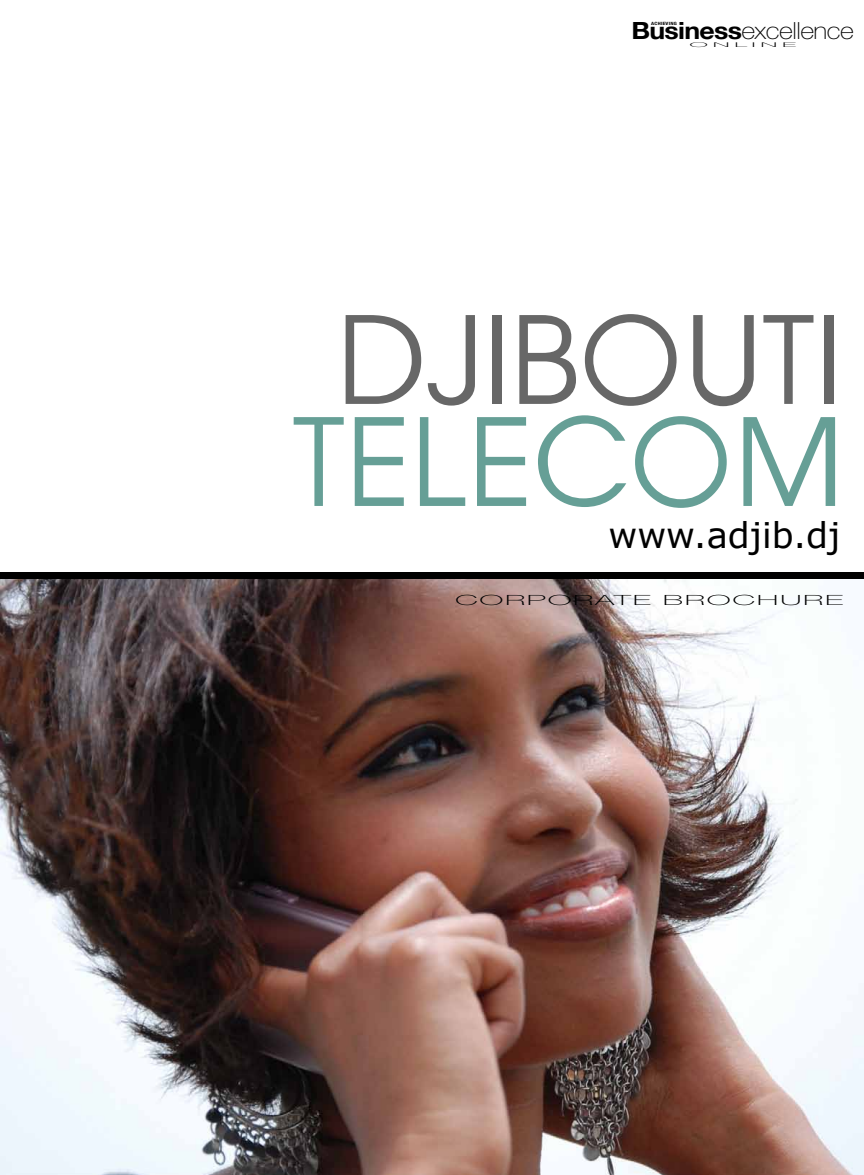
<style>
.page{position:relative;width:864px;height:1175px;background:#fff}
.page>*{position:absolute;margin:0;border:0;box-sizing:border-box;transform-origin:0 0}
.t1{font:120px "Avante";color:#676767}
.t2{font:120px "Avante";color:#669f96}
.t3{font:35.25px "Verdana";color:#000}
.t4{font:100 23.7px "Helvetica Neue";letter-spacing:-.02em;color:#000;scale:1.13 1}
.t5{font:100 14.1px "Helvetica Neue";letter-spacing:.05em;color:#000;scale:2.3 1}
.t6{font:100 6.6px "Helvetica Neue";letter-spacing:.19em;color:#000;scale:3.82 1}
.t7{font:700 condensed 4.35px "Helvetica Neue";letter-spacing:.05em;color:#000;scale:1.25 1}
.s1{font-weight:700}
</style>
<div class="page">
<img style="left:0;top:579px;width:864px;height:595px">
<div style="left:0;top:572px;width:864px;height:7px;background:#000"></div>
<p class="t4" style="left:631px;top:17px;width:199px"><span class="s1">Business</span>excellence</p>
<p class="t7" style="left:651px;top:21px;width:22px">ACHIEVING</p>
<p class="t6" style="left:689px;top:41px;width:29px">ONLINE</p>
<h1 class="t1" style="left:337px;top:286px;width:508px">DJIBOUTI</h1>
<h1 class="t2" style="left:292px;top:388px;width:552px">TELECOM</h1>
<h2 class="t3" style="left:609px;top:512px;width:233px">www.adjib.dj</h2>
<p class="t5" style="left:455px;top:592px;width:170px">CORPORATE BROCHURE</p>
</div>
